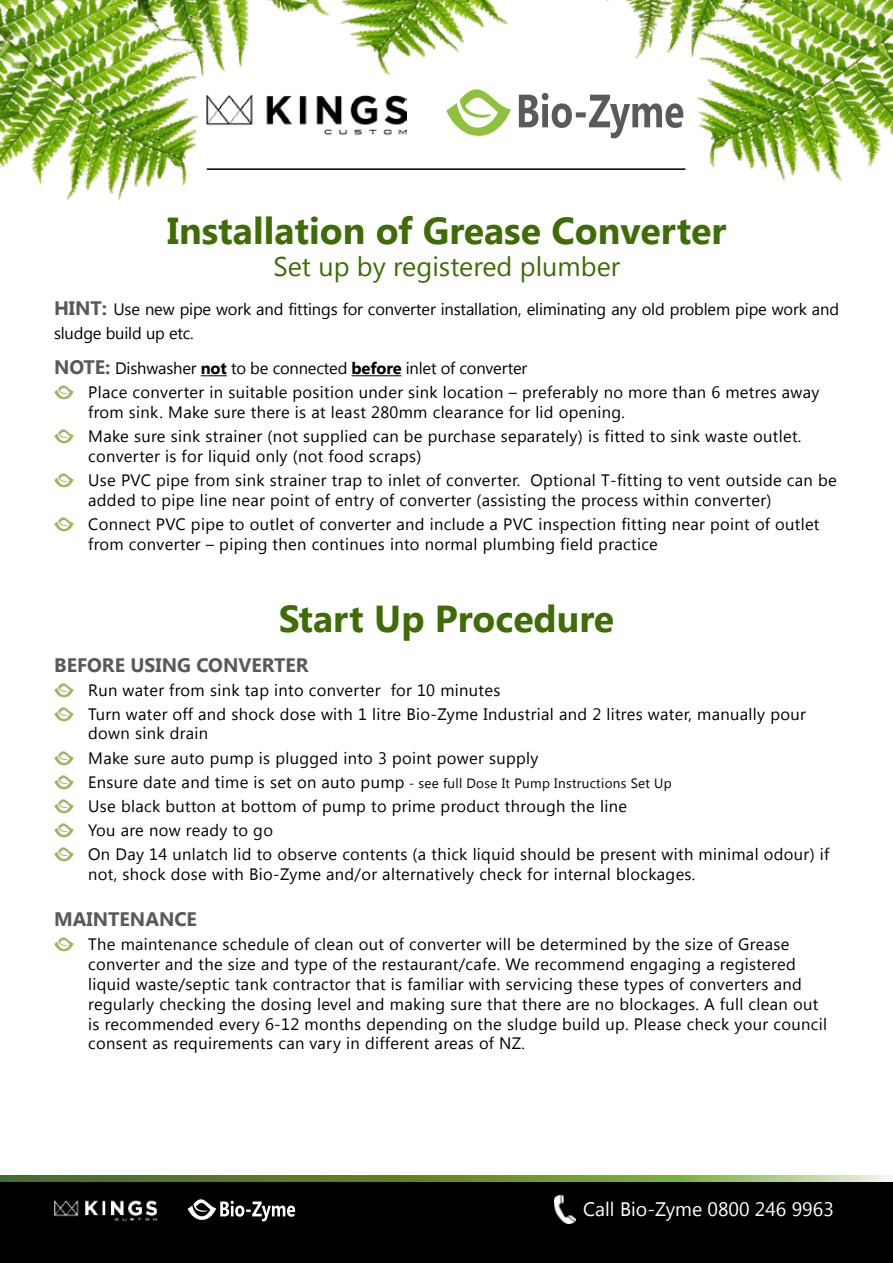
<style>
.page{position:relative;width:893px;height:1263px;background:#fff}
.page>*{position:absolute;margin:0;border:0;box-sizing:border-box;transform-origin:0 0}
.t1{font:700 37.5px "Khmer UI";color:#3e6c05}
.t2{font:27px "Khmer UI";color:#3e6c05}
.t3{font:700 19.5px "Khmer UI";color:#58595b}
.t4{font:19.5px "Khmer UI";color:#fff}
.t5{font:16.5px/24px "Khmer UI";letter-spacing:.02em;color:#000}
.t6{font:16.5px/24px "Khmer UI";letter-spacing:-.01em;color:#000}
.t7{font:13.5px "Khmer UI";letter-spacing:.02em;color:#000}
.s1{font-weight:700;font-size:19.5px;color:#58595b}
.s2{font-weight:700}
.s3{font-size:16.5px}
</style>
<div class="page">
<div style="left:0;top:1181px;width:893px;height:82px;background:#000"></div>
<img style="left:0;top:0;width:893px;height:200px">
<svg style="left:0;top:1176px;width:893px;height:5px;background:#749742"></svg>
<img style="left:207px;top:85px;width:200px;height:58px">
<hr style="left:207px;top:168px;width:478px;height:2px;background:#000">
<img style="left:554px;top:1195px;width:21px;height:29px">
<img style="left:54px;top:1200px;width:103px;height:21px">
<svg style="left:188px;top:1199px;width:107px;height:22px"></svg>
<svg style="left:201px;top:375px;width:26px;height:1px"></svg>
<hr style="left:352px;top:375px;width:49px;height:1px;background:#000">
<h1 class="t1" style="left:167px;top:209px;width:561px">Installation of Grease Converter</h1>
<h2 class="t2" style="left:273px;top:251px;width:348px">Set up by registered plumber</h2>
<p class="t6" style="left:54px;top:298px;width:786px"><span class="s1">HINT:</span> Use new pipe work and fittings for converter installation, eliminating any old problem pipe work and sludge build up etc.</p>
<p class="t5" style="left:88px;top:357px;width:733px;text-indent:-34px"><span class="s1">NOTE:</span> Dishwasher <span class="s2">not</span> to be connected <span class="s2">before</span> inlet of converter<br>Place converter in suitable position under sink location – preferably no more than 6 metres away</p>
<p class="t5" style="left:88px;top:400px;width:715px">from sink. Make sure there is at least 280mm clearance for lid opening.<br>Make sure sink strainer (not supplied can be purchase separately) is fitted to sink waste outlet.</p>
<p class="t5" style="left:88px;top:444px;width:750px">converter is for liquid only (not food scraps)<br>Use PVC pipe from sink strainer trap to inlet of converter. Optional T-fitting to vent outside can be</p>
<p class="t5" style="left:88px;top:488px;width:733px">added to pipe line near point of entry of converter (assisting the process within converter)<br>Connect PVC pipe to outlet of converter and include a PVC inspection fitting near point of outlet</p>
<p class="t5" style="left:88px;top:532px;width:571px">from converter – piping then continues into normal plumbing field practice</p>
<h1 class="t1" style="left:279px;top:597px;width:337px">Start Up Procedure</h1>
<p class="t3" style="left:54px;top:653px;width:256px">BEFORE USING CONVERTER</p>
<p class="t5" style="left:88px;top:678px;width:719px">Run water from sink tap into converter for 10 minutes<br>Turn water off and shock dose with 1 litre Bio-Zyme Industrial and 2 litres water, manually pour</p>
<p class="t5" style="left:88px;top:722px;width:452px">down sink drain<br>Make sure auto pump is plugged into 3 point power supply</p>
<p class="t7" style="left:88px;top:775px;width:585px"><span class="s3">Ensure date and time is set on auto pump</span> - see full Dose It Pump Instructions Set Up</p>
<p class="t5" style="left:88px;top:794px;width:743px">Use black button at bottom of pump to prime product through the line<br>You are now ready to go<br>On Day 14 unlatch lid to observe contents (a thick liquid should be present with minimal odour) if</p>
<p class="t5" style="left:88px;top:862px;width:609px">not, shock dose with Bio-Zyme and/or alternatively check for internal blockages.</p>
<p class="t3" style="left:54px;top:908px;width:144px">MAINTENANCE</p>
<p class="t5" style="left:88px;top:935px;width:740px;line-height:19.8px">The maintenance schedule of clean out of converter will be determined by the size of Grease converter and the size and type of the restaurant/cafe. We recommend engaging a registered liquid waste/septic tank contractor that is familiar with servicing these types of converters and regularly checking the dosing level and making sure that there are no blockages. A full clean out is recommended every 6-12 months depending on the sludge build up. Please check your council consent as requirements can vary in different areas of NZ.</p>
<p class="t4" style="left:583px;top:1198px;width:252px">Call Bio-Zyme 0800 246 9963</p>
</div>
